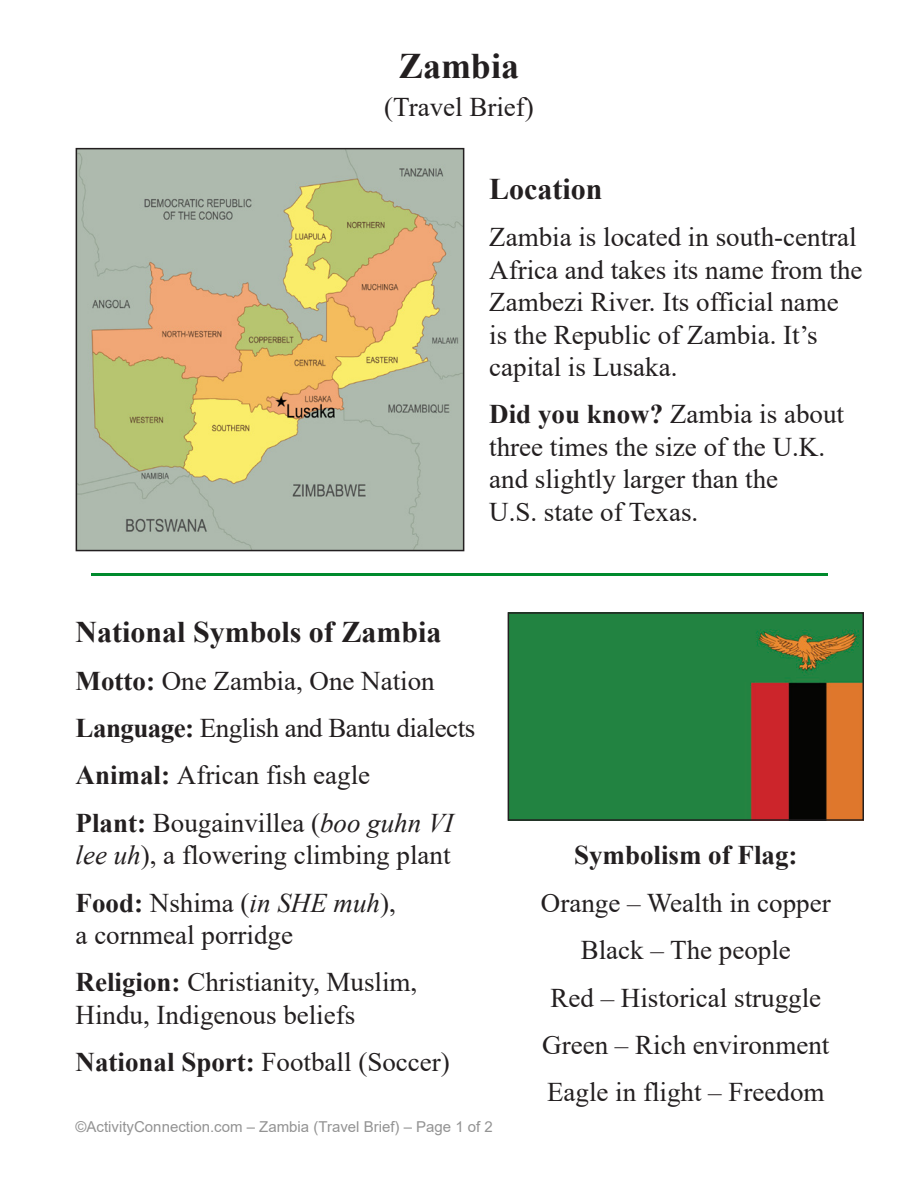
<style>
.page{position:relative;width:918px;height:1188px;background:#fff}
.page>*{position:absolute;margin:0;border:0;box-sizing:border-box;transform-origin:0 0}
.t1{font:700 36px "Times New Roman";color:#231f20}
.t2{font:700 30px "Times New Roman";color:#231f20}
.t3{font:27px/47.4px "Times New Roman";color:#231f20}
.t4{font:700 27px "Times New Roman";color:#231f20}
.t5{font:15px "Arial";color:#939393}
.s1{font-weight:700}
.s2{font-style:italic}
</style>
<div class="page">
<hr style="left:91px;top:573px;width:736px;height:2px;background:#008a2d">
<img style="left:79px;top:151px;width:382px;height:397px">
<div style="left:76px;top:148px;width:388px;height:403px;border:2px solid #231f20"></div>
<img style="left:511px;top:615px;width:350px;height:203px">
<div style="left:508px;top:612px;width:356px;height:209px;border:2px solid #231f20"></div>
<h1 class="t1" style="left:399px;top:40px;width:122px">Zambia</h1>
<p class="t3" style="left:384px;top:82px;width:151px">(Travel Brief)</p>
<p class="t2" style="left:489px;top:167px;width:115px">Location</p>
<p class="t3" style="left:489px;top:220px;width:375px;line-height:32.4px">Zambia is located in south-central<br>Africa and takes its name from the<br>Zambezi River. Its official name is the Republic of Zambia. It’s capital is Lusaka.</p>
<p class="t3" style="left:489px;top:397px;width:356px;line-height:32.4px"><span class="s1">Did you know?</span> Zambia is about three times the size of the U.K. and slightly larger than the<br>U.S. state of Texas.</p>
<p class="t2" style="left:76px;top:610px;width:367px">National Symbols of Zambia</p>
<p class="t3" style="left:76px;top:656px;width:401px"><span class="s1">Motto:</span> One Zambia, One Nation<br><span class="s1">Language:</span> English and Bantu dialects<br><span class="s1">Animal:</span> African fish eagle<br><span class="s1">Plant:</span> Bougainvillea (<span class="s2">boo guhn VI</span></p>
<p class="t3" style="left:76px;top:831px;width:376px"><span class="s2">lee uh</span>), a flowering climbing plant<br><span class="s1">Food:</span> Nshima (<span class="s2">in SHE muh</span>),</p>
<p class="t3" style="left:76px;top:910px;width:343px">a cornmeal porridge<br><span class="s1">Religion:</span> Christianity, Muslim,</p>
<p class="t3" style="left:76px;top:990px;width:376px">Hindu, Indigenous beliefs<br><span class="s1">National Sport:</span> Football (Soccer)</p>
<p class="t4" style="left:574px;top:836px;width:225px">Symbolism of Flag:</p>
<p class="t3" style="left:541px;top:878px;width:291px;text-align:center">Orange – Wealth in copper<br>Black – The people<br>Red – Historical struggle<br>Green – Rich environment<br>Eagle in flight – Freedom</p>
<p class="t5" style="left:76px;top:1116px;width:419px">©ActivityConnection.com – Zambia (Travel Brief) – Page 1 of 2</p>
</div>
